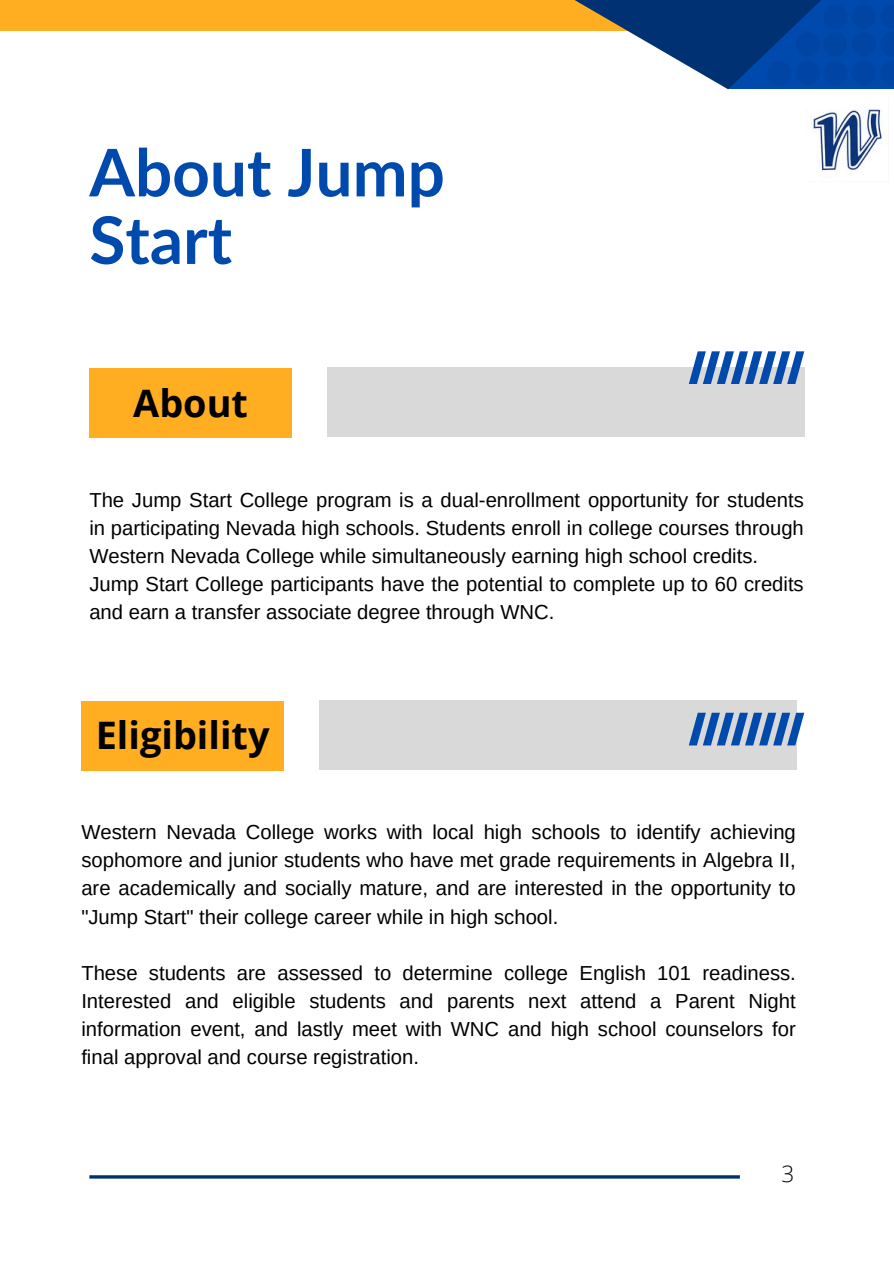
<style>
.page{position:relative;width:894px;height:1264px;background:#fff}
.page>*{position:absolute;margin:0;border:0;box-sizing:border-box;transform-origin:0 0}
.t1{font:700 65.7px/67.5px "Lato";color:#004aad}
.t2{font:700 37.8px "Open Sans";color:#000}
.t3{font:300 22.5px "Open Sans";color:#000}
.t4{font:20.25px/28.2px "Arimo";color:#000;text-align:justify}
</style>
<div class="page">
<div style="left:89px;top:368px;width:203px;height:69px;background:#ffad21"></div>
<div style="left:81px;top:701px;width:203px;height:69px;background:#ffad21"></div>
<div style="left:327px;top:368px;width:477px;height:69px;background:#d9d9d9"></div>
<div style="left:319px;top:700px;width:477px;height:69px;background:#d9d9d9"></div>
<svg style="left:688px;top:351px;width:116px;height:33px"></svg>
<svg style="left:689px;top:712px;width:115px;height:33px"></svg>
<hr style="left:89px;top:1175px;width:650px;height:3px;background:#003172">
<div style="left:0;top:0;width:700px;height:31px;background:#ffad21"></div>
<svg style="left:574px;top:0;width:154px;height:89px"></svg>
<svg style="left:728px;top:0;width:165px;height:89px;background:#003985"></svg>
<svg style="left:767px;top:0;width:126px;height:84px;background:#0044a0"></svg>
<img style="left:804px;top:109px;width:78px;height:62px">
<p class="t1" style="left:89px;top:137px;width:357px">About Jump<br>Start</p>
<h1 class="t2" style="left:133px;top:376px;width:116px">About</h1>
<p class="t4" style="left:89px;top:485px;width:715px">The Jump Start College program is a dual-enrollment opportunity for students in participating Nevada high schools. Students enroll in college courses through Western Nevada College while simultaneously earning high school credits.</p>
<p class="t4" style="left:89px;top:570px;width:715px">Jump Start College participants have the potential to complete up to 60 credits and earn a transfer associate degree through WNC.</p>
<p class="t2" style="left:96px;top:709px;width:175px">Eligibility</p>
<p class="t4" style="left:81px;top:818px;width:715px">Western Nevada College works with local high schools to identify achieving sophomore and junior students who have met grade requirements in Algebra II, are academically and socially mature, and are interested in the opportunity to "Jump Start" their college career while in high school.</p>
<h2 class="t4" style="left:81px;top:958px;width:715px">These students are assessed to determine college English 101 readiness.<br>Interested and eligible students and parents next attend a Parent Night information event, and lastly meet with WNC and high school counselors for final approval and course registration.</h2>
<h2 class="t3" style="left:781px;top:1157px;width:14px">3</h2>
</div>
